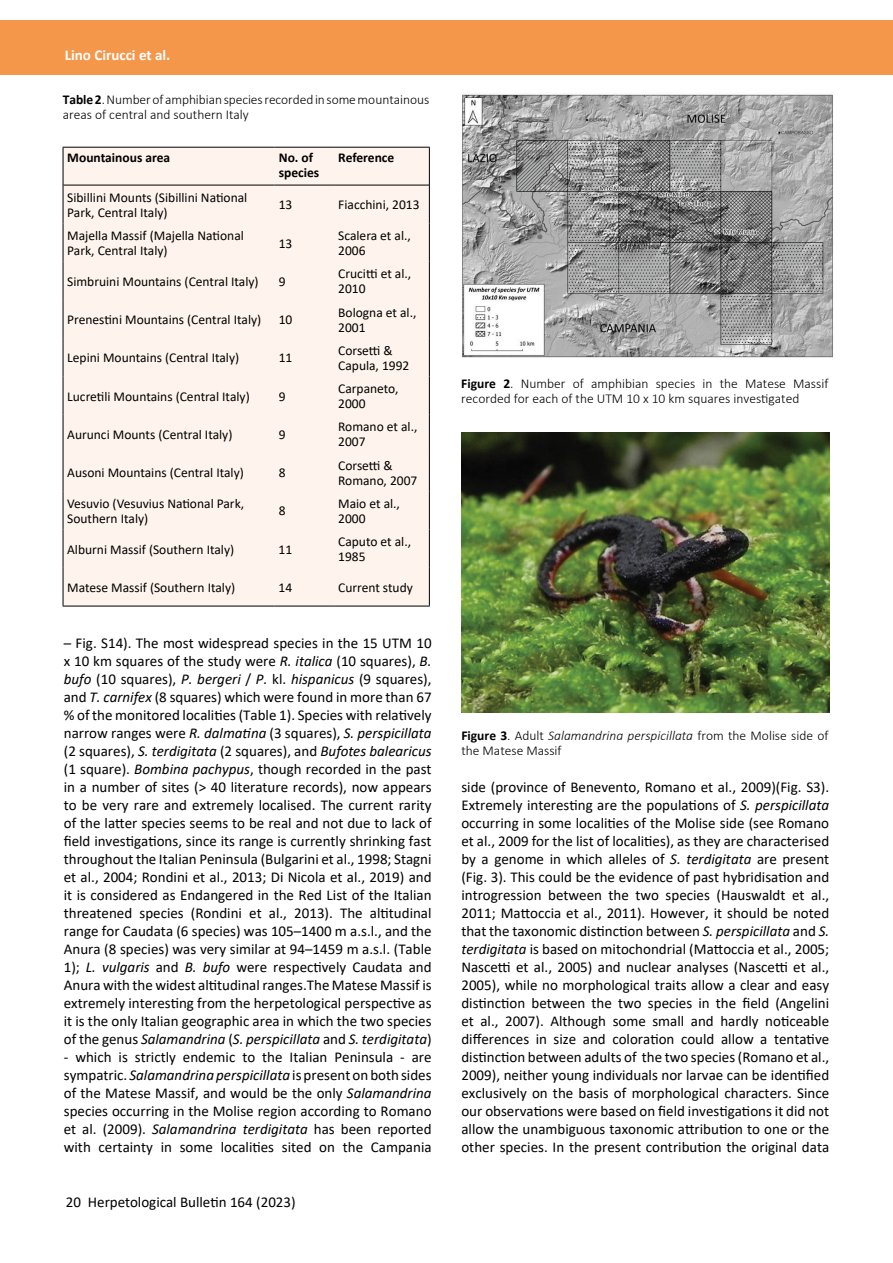
<style>
.page{position:relative;width:893px;height:1263px;background:#fff}
.page>*{position:absolute;margin:0;border:0;box-sizing:border-box;transform-origin:0 0}
.t1{font:15px/18px "Calibri";color:#000;text-align:justify}
.t2{font:700 15px "Calibri";color:#fff}
.t3{font:13.5px/15px "Calibri";color:#000}
.t4{font:300 13.5px/15px "Calibri";color:#000}
.t5{font:700 13.5px/15px "Calibri";color:#000}
.s1{font-weight:700}
.s2{font-style:italic}
</style>
<div class="page">
<div style="left:0;top:21px;width:893px;height:54px;background:#f4974b"></div>
<div style="left:64px;top:148px;width:365px;height:458px;background:#fef4ed"></div>
<hr style="left:63px;top:147px;width:212px;height:1px;background:#000">
<hr style="left:275px;top:147px;width:59px;height:1px;background:#000">
<hr style="left:334px;top:147px;width:96px;height:1px;background:#000">
<hr style="left:63px;top:148px;width:1px;height:37px;background:#000">
<hr style="left:63px;top:185px;width:1px;height:38px;background:#000">
<hr style="left:63px;top:223px;width:1px;height:39px;background:#000">
<hr style="left:63px;top:262px;width:1px;height:38px;background:#000">
<hr style="left:63px;top:300px;width:1px;height:38px;background:#000">
<hr style="left:63px;top:338px;width:1px;height:38px;background:#000">
<hr style="left:63px;top:376px;width:1px;height:39px;background:#000">
<hr style="left:63px;top:415px;width:1px;height:38px;background:#000">
<hr style="left:63px;top:453px;width:1px;height:38px;background:#000">
<hr style="left:63px;top:491px;width:1px;height:38px;background:#000">
<hr style="left:63px;top:529px;width:1px;height:39px;background:#000">
<hr style="left:63px;top:568px;width:1px;height:38px;background:#000">
<hr style="left:429px;top:148px;width:1px;height:37px;background:#000">
<hr style="left:429px;top:185px;width:1px;height:38px;background:#000">
<hr style="left:429px;top:223px;width:1px;height:39px;background:#000">
<hr style="left:429px;top:262px;width:1px;height:38px;background:#000">
<hr style="left:429px;top:300px;width:1px;height:38px;background:#000">
<hr style="left:429px;top:338px;width:1px;height:38px;background:#000">
<hr style="left:429px;top:376px;width:1px;height:39px;background:#000">
<hr style="left:429px;top:415px;width:1px;height:38px;background:#000">
<hr style="left:429px;top:453px;width:1px;height:38px;background:#000">
<hr style="left:429px;top:491px;width:1px;height:38px;background:#000">
<hr style="left:429px;top:529px;width:1px;height:39px;background:#000">
<hr style="left:429px;top:568px;width:1px;height:38px;background:#000">
<hr style="left:275px;top:185px;width:59px;height:1px;background:#000">
<hr style="left:334px;top:185px;width:95px;height:1px;background:#000">
<hr style="left:63px;top:606px;width:212px;height:1px;background:#000">
<hr style="left:275px;top:606px;width:59px;height:1px;background:#000">
<hr style="left:334px;top:606px;width:96px;height:1px;background:#000">
<hr style="left:63px;top:185px;width:212px;height:1px;background:#000">
<img style="left:462px;top:94px;width:371px;height:264px">
<img style="left:461px;top:432px;width:368px;height:281px">
<p class="t2" style="left:65px;top:44px;width:107px">Lino Cirucci et al.</p>
<p class="t4" style="left:63px;top:91px;width:368px"><span class="s1">Table 2</span>. Number of amphibian species recorded in some mountainous areas of central and southern Italy</p>
<p class="t5" style="left:67px;top:149px;width:104px">Mountainous area</p>
<p class="t5" style="left:279px;top:149px;width:42px">No. of species</p>
<p class="t5" style="left:338px;top:149px;width:58px">Reference</p>
<p class="t3" style="left:67px;top:189px;width:182px">Sibillini Mounts (Sibillini National<br>Park, Central Italy)</p>
<p class="t3" style="left:279px;top:197px;width:15px">13</p>
<p class="t3" style="left:338px;top:197px;width:83px">Fiacchini, 2013</p>
<p class="t3" style="left:67px;top:228px;width:178px">Majella Massif (Majella National<br>Park, Central Italy)</p>
<p class="t3" style="left:279px;top:235px;width:15px">13</p>
<p class="t3" style="left:338px;top:228px;width:74px">Scalera et al.,<br>2006</p>
<p class="t3" style="left:67px;top:273px;width:193px">Simbruini Mountains (Central Italy)</p>
<p class="t3" style="left:279px;top:273px;width:8px">9</p>
<p class="t3" style="left:338px;top:266px;width:74px">Crucitti et al.,<br>2010</p>
<p class="t3" style="left:67px;top:312px;width:196px">Prenestini Mountains (Central Italy)</p>
<p class="t3" style="left:279px;top:312px;width:15px">10</p>
<p class="t3" style="left:338px;top:304px;width:80px">Bologna et al.,<br>2001</p>
<p class="t3" style="left:67px;top:350px;width:173px">Lepini Mountains (Central Italy)</p>
<p class="t3" style="left:279px;top:350px;width:15px">11</p>
<p class="t3" style="left:338px;top:342px;width:73px">Corsetti &amp;<br>Capula, 1992</p>
<p class="t3" style="left:67px;top:388px;width:184px">Lucretili Mountains (Central Italy)</p>
<p class="t3" style="left:279px;top:388px;width:8px">9</p>
<p class="t3" style="left:338px;top:381px;width:62px">Carpaneto,<br>2000</p>
<p class="t3" style="left:67px;top:426px;width:167px">Aurunci Mounts (Central Italy)</p>
<p class="t3" style="left:279px;top:426px;width:8px">9</p>
<p class="t3" style="left:338px;top:419px;width:81px">Romano et al.,<br>2007</p>
<p class="t3" style="left:67px;top:465px;width:178px">Ausoni Mountains (Central Italy)</p>
<p class="t3" style="left:279px;top:465px;width:8px">8</p>
<p class="t3" style="left:338px;top:457px;width:81px">Corsetti &amp;<br>Romano, 2007</p>
<p class="t3" style="left:67px;top:496px;width:179px">Vesuvio (Vesuvius National Park,<br>Southern Italy)</p>
<p class="t3" style="left:279px;top:503px;width:8px">8</p>
<p class="t3" style="left:338px;top:495px;width:63px">Maio et al.,<br>2000</p>
<p class="t3" style="left:67px;top:541px;width:169px">Alburni Massif (Southern Italy)</p>
<p class="t3" style="left:279px;top:541px;width:15px">11</p>
<p class="t3" style="left:338px;top:534px;width:74px">Caputo et al.,<br>1985</p>
<p class="t3" style="left:67px;top:580px;width:170px">Matese Massif (Southern Italy)</p>
<p class="t3" style="left:279px;top:580px;width:15px">14</p>
<p class="t3" style="left:338px;top:580px;width:76px">Current study</p>
<p class="t1" style="left:64px;top:634px;width:369px">– Fig. S14). The most widespread species in the 15 UTM 10 x 10 km squares of the study were <span class="s2">R. italica</span> (10 squares), <span class="s2">B. bufo</span> (10 squares), <span class="s2">P. bergeri</span> / <span class="s2">P.</span> kl. <span class="s2">hispanicus</span> (9 squares), and <span class="s2">T. carnifex</span> (8 squares) which were found in more than 67 % of the monitored localities (Table 1). Species with relatively narrow ranges were <span class="s2">R. dalmatina</span> (3 squares), <span class="s2">S. perspicillata </span>(2 squares), <span class="s2">S. terdigitata</span> (2 squares), and <span class="s2">Bufotes balearicus </span>(1 square). <span class="s2">Bombina pachypus</span>, though recorded in the past in a number of sites (&gt; 40 literature records), now appears to be very rare and extremely localised. The current rarity of the latter species seems to be real and not due to lack of field investigations, since its range is currently shrinking fast throughout the Italian Peninsula (Bulgarini et al., 1998; Stagni et al., 2004; Rondini et al., 2013; Di Nicola et al., 2019) and it is considered as Endangered in the Red List of the Italian threatened species (Rondini et al., 2013). The altitudinal range for Caudata (6 species) was 105–1400 m a.s.l., and the Anura (8 species) was very similar at 94–1459 m a.s.l. (Table 1); <span class="s2">L. vulgaris</span> and <span class="s2">B. bufo</span> were respectively Caudata and Anura with the widest altitudinal ranges.The Matese Massif is extremely interesting from the herpetological perspective as it is the only Italian geographic area in which the two species of the genus <span class="s2">Salamandrina</span> (<span class="s2">S. perspicillata</span> and <span class="s2">S. terdigitata</span>)</p>
<p class="t1" style="left:64px;top:1048px;width:369px">- which is strictly endemic to the Italian Peninsula - are sympatric. <span class="s2">Salamandrina perspicillata</span> is present on both sides of the Matese Massif, and would be the only <span class="s2">Salamandrina </span>species occurring in the Molise region according to Romano et al. (2009). <span class="s2">Salamandrina terdigitata</span> has been reported with certainty in some localities sited on the Campania</p>
<p class="t1" style="left:66px;top:1192px;width:231px">20 Herpetological Bulletin 164 (2023)</p>
<p class="t4" style="left:461px;top:375px;width:369px"><span class="s1">Figure 2</span>. Number of amphibian species in the Matese Massif recorded for each of the UTM 10 x 10 km squares investigated</p>
<p class="t4" style="left:461px;top:728px;width:369px"><span class="s1">Figure 3</span>. Adult <span class="s2">Salamandrina perspicillata</span> from the Molise side of the Matese Massif</p>
<p class="t1" style="left:461px;top:778px;width:369px">side (province of Benevento, Romano et al., 2009)(Fig. S3).<br>Extremely interesting are the populations of <span class="s2">S. perspicillata </span>occurring in some localities of the Molise side (see Romano et al., 2009 for the list of localities), as they are characterised by a genome in which alleles of <span class="s2">S. terdigitata</span> are present (Fig. 3). This could be the evidence of past hybridisation and introgression between the two species (Hauswaldt et al., 2011; Mattoccia et al., 2011). However, it should be noted that the taxonomic distinction between <span class="s2">S. perspicillata</span> and <span class="s2">S. terdigitata</span> is based on mitochondrial (Mattoccia et al., 2005; Nascetti et al., 2005) and nuclear analyses (Nascetti et al., 2005), while no morphological traits allow a clear and easy distinction between the two species in the field (Angelini et al., 2007). Although some small and hardly noticeable differences in size and coloration could allow a tentative distinction between adults of the two species (Romano et al., 2009), neither young individuals nor larvae can be identified exclusively on the basis of morphological characters. Since our observations were based on field investigations it did not allow the unambiguous taxonomic attribution to one or the other species. In the present contribution the original data</p>
</div>
